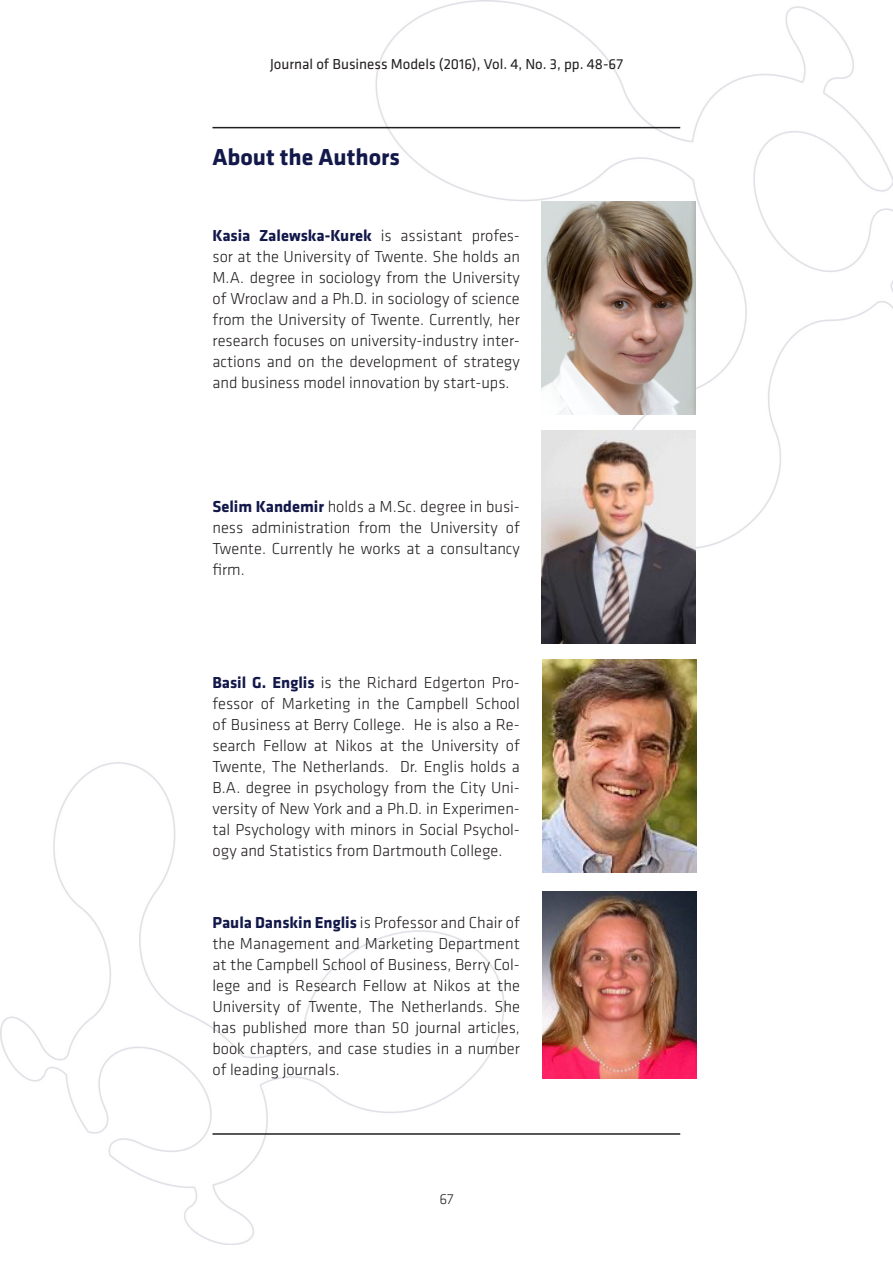
<style>
.page{position:relative;width:893px;height:1263px;background:#fff}
.page>*{position:absolute;margin:0;border:0;box-sizing:border-box;transform-origin:0 0}
.Headline{font:700 24px "Klavika";color:#13184a}
.Brødtekst{font:300 16.5px/21px "Klavika";color:#231f20;text-align:justify}
.t1{font:15px "Klavika";color:#231f20}
.t2{font:300 15px "Klavika";color:#231f20}
.s1{font-weight:700;color:#13184a}
</style>
<div class="page">
<img style="left:0;top:0;width:893px;height:1244px">
<hr style="left:212px;top:1133px;width:468px;height:2px;background:#231f20">
<hr style="left:212px;top:127px;width:468px;height:1px;background:#231f20">
<img style="left:541px;top:202px;width:154px;height:212px">
<img style="left:541px;top:431px;width:155px;height:212px">
<img style="left:542px;top:660px;width:154px;height:212px">
<img style="left:542px;top:891px;width:154px;height:188px">
<p class="t1" style="left:270px;top:56px;width:354px">Journal of Business Models (2016), Vol. 4, No. 3, pp. 48-67</p>
<p class="Headline" style="left:212px;top:144px;width:189px">About the Authors</p>
<p class="Brødtekst" style="left:212px;top:225px;width:309px"><span class="s1">Kasia Zalewska-Kurek</span> is assistant profes&shy;sor at the University of Twente. She holds an M.A. degree in sociology from the University of Wroclaw and a Ph.D. in sociology of science from the University of Twente. Currently, her research focuses on university-industry inter&shy;actions and on the development of strategy and business model innovation by start-ups.</p>
<p class="Brødtekst" style="left:212px;top:496px;width:309px"><span class="s1">Selim Kandemir</span> holds a M.Sc. degree in busi&shy;ness administration from the University of Twente. Currently he works at a consultancy firm.</p>
<p class="Brødtekst" style="left:212px;top:673px;width:309px"><span class="s1">Basil G. Englis</span> is the Richard Edgerton Pro&shy;fessor of Marketing in the Campbell School of Business at Berry College. He is also a Re&shy;search Fellow at Nikos at the University of Twente, The Netherlands. Dr. Englis holds a B.A. degree in psychology from the City Uni&shy;versity of New York and a Ph.D. in Experimen&shy;tal Psychology with minors in Social Psychol&shy;ogy and Statistics from Dartmouth College.</p>
<p class="Brødtekst" style="left:212px;top:912px;width:309px"><span class="s1">Paula Danskin Englis</span> is Professor and Chair of the Management and Marketing Department at the Campbell School of Business, Berry Col&shy;lege and is Research Fellow at Nikos at the University of Twente, The Netherlands. She has published more than 50 journal articles, book chapters, and case studies in a number of leading journals.</p>
<p class="t2" style="left:439px;top:1191px;width:16px">67</p>
</div>
